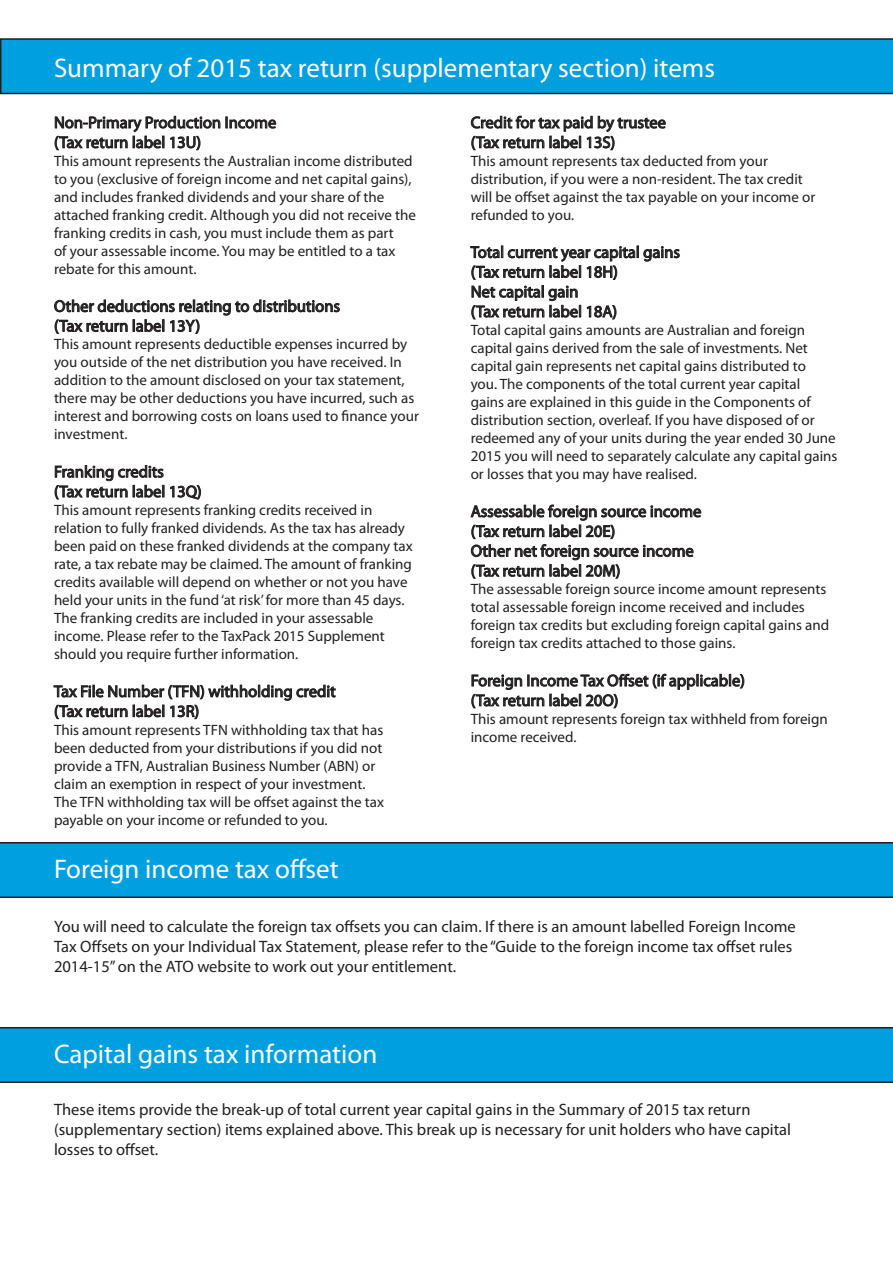
<style>
.page{position:relative;width:893px;height:1263px;background:#fff}
.page>*{position:absolute;margin:0;border:0;box-sizing:border-box;transform-origin:0 0}
.t1{font:27px "Myriad Pro";color:#fff}
.t2{font:16.5px/19.8px "Myriad Pro";color:#231f20}
.t3{font:15px/18px "Myriad Pro";color:#231f20}
</style>
<div class="page">
<svg style="left:0;top:38px;width:893px;height:56px;background:#0298d6"></svg>
<svg style="left:226px;top:117px;width:50px;height:12px"></svg>
<svg style="left:55px;top:116px;width:165px;height:34px"></svg>
<svg style="left:54px;top:300px;width:286px;height:34px"></svg>
<svg style="left:55px;top:465px;width:109px;height:34px"></svg>
<svg style="left:170px;top:485px;width:31px;height:14px"></svg>
<svg style="left:54px;top:685px;width:281px;height:34px"></svg>
<svg style="left:471px;top:116px;width:194px;height:34px"></svg>
<svg style="left:470px;top:246px;width:209px;height:73px"></svg>
<svg style="left:471px;top:505px;width:230px;height:73px"></svg>
<svg style="left:472px;top:674px;width:272px;height:34px"></svg>
<svg style="left:0;top:842px;width:893px;height:56px;background:#0198d5"></svg>
<svg style="left:0;top:1027px;width:893px;height:56px;background:#0198d5"></svg>
<p class="t1" style="left:54px;top:51px;width:663px">Summary of 2015 tax return (supplementary section) items</p>
<p class="t2" style="left:54px;top:112px;width:224px">Non-Primary Production Income</p>
<p class="t2" style="left:54px;top:132px;width:149px">(Tax return label 13U)</p>
<p class="t3" style="left:54px;top:152px;width:363px">This amount represents the Australian income distributed to you (exclusive of foreign income and net capital gains), and includes franked dividends and your share of the attached franking credit. Although you did not receive the franking credits in cash, you must include them as part<br>of your assessable income. You may be entitled to a tax rebate for this amount.</p>
<p class="t2" style="left:54px;top:296px;width:288px">Other deductions relating to distributions</p>
<p class="t2" style="left:54px;top:316px;width:148px">(Tax return label 13Y)</p>
<p class="t3" style="left:54px;top:335px;width:366px">This amount represents deductible expenses incurred by you outside of the net distribution you have received. In addition to the amount disclosed on your tax statement, there may be other deductions you have incurred, such as interest and borrowing costs on loans used to finance your investment.</p>
<p class="t2" style="left:54px;top:461px;width:111px">Franking credits</p>
<p class="t2" style="left:54px;top:481px;width:149px">(Tax return label 13Q)</p>
<p class="t3" style="left:54px;top:501px;width:360px">This amount represents franking credits received in relation to fully franked dividends. As the tax has already been paid on these franked dividends at the company tax rate, a tax rebate may be claimed. The amount of franking credits available will depend on whether or not you have held your units in the fund ‘at risk’ for more than 45 days.<br>The franking credits are included in your assessable</p>
<p class="t3" style="left:54px;top:627px;width:332px">income. Please refer to the TaxPack 2015 Supplement</p>
<p class="t3" style="left:54px;top:645px;width:246px">should you require further information.</p>
<p class="t2" style="left:54px;top:681px;width:283px">Tax File Number (TFN) withholding credit</p>
<p class="t2" style="left:54px;top:701px;width:147px">(Tax return label 13R)</p>
<p class="t3" style="left:54px;top:720px;width:331px">This amount represents TFN withholding tax that has</p>
<p class="t3" style="left:54px;top:738px;width:330px">been deducted from your distributions if you did not</p>
<p class="t3" style="left:54px;top:756px;width:323px">provide a TFN, Australian Business Number (ABN) or</p>
<p class="t3" style="left:54px;top:774px;width:313px">claim an exemption in respect of your investment.</p>
<p class="t3" style="left:54px;top:792px;width:332px">The TFN withholding tax will be offset against the tax</p>
<p class="t3" style="left:54px;top:810px;width:275px">payable on your income or refunded to you.</p>
<p class="t2" style="left:471px;top:112px;width:197px">Credit for tax paid by trustee</p>
<p class="t2" style="left:471px;top:132px;width:146px">(Tax return label 13S)</p>
<p class="t3" style="left:471px;top:152px;width:299px">This amount represents tax deducted from your</p>
<p class="t3" style="left:471px;top:170px;width:334px">distribution, if you were a non-resident. The tax credit</p>
<p class="t3" style="left:471px;top:188px;width:346px">will be offset against the tax payable on your income or</p>
<p class="t3" style="left:471px;top:206px;width:105px">refunded to you.</p>
<p class="t2" style="left:471px;top:242px;width:211px">Total current year capital gains</p>
<p class="t2" style="left:471px;top:262px;width:149px">(Tax return label 18H)</p>
<p class="t2" style="left:471px;top:281px;width:109px">Net capital gain</p>
<p class="t2" style="left:471px;top:301px;width:148px">(Tax return label 18A)</p>
<p class="t3" style="left:471px;top:321px;width:336px">Total capital gains amounts are Australian and foreign</p>
<p class="t3" style="left:471px;top:339px;width:339px">capital gains derived from the sale of investments. Net</p>
<p class="t3" style="left:471px;top:357px;width:337px">capital gain represents net capital gains distributed to</p>
<p class="t3" style="left:471px;top:375px;width:331px">you. The components of the total current year capital</p>
<p class="t3" style="left:471px;top:393px;width:342px">gains are explained in this guide in the Components of</p>
<p class="t3" style="left:471px;top:411px;width:368px">distribution section, overleaf. If you have disposed of or redeemed any of your units during the year ended 30 June 2015 you will need to separately calculate any capital gains or losses that you may have realised.</p>
<p class="t2" style="left:471px;top:501px;width:232px">Assessable foreign source income</p>
<p class="t2" style="left:471px;top:521px;width:146px">(Tax return label 20E)</p>
<p class="t2" style="left:471px;top:541px;width:224px">Other net foreign source income</p>
<p class="t2" style="left:471px;top:560px;width:151px">(Tax return label 20M)</p>
<p class="t3" style="left:471px;top:580px;width:357px">The assessable foreign source income amount represents</p>
<p class="t3" style="left:471px;top:598px;width:336px">total assessable foreign income received and includes</p>
<p class="t3" style="left:471px;top:616px;width:360px">foreign tax credits but excluding foreign capital gains and</p>
<p class="t3" style="left:471px;top:634px;width:266px">foreign tax credits attached to those gains.</p>
<p class="t2" style="left:471px;top:670px;width:276px">Foreign Income Tax Offset (if applicable)</p>
<p class="t2" style="left:471px;top:690px;width:149px">(Tax return label 20O)</p>
<p class="t3" style="left:471px;top:710px;width:358px">This amount represents foreign tax withheld from foreign</p>
<p class="t3" style="left:471px;top:728px;width:107px">income received.</p>
<p class="t1" style="left:54px;top:852px;width:286px">Foreign income tax offset</p>
<p class="t2" style="left:54px;top:917px;width:743px">You will need to calculate the foreign tax offsets you can claim. If there is an amount labelled Foreign Income<br>Tax Offsets on your Individual Tax Statement, please refer to the “Guide to the foreign income tax offset rules<br>2014-15” on the ATO website to work out your entitlement.</p>
<p class="t1" style="left:54px;top:1037px;width:325px">Capital gains tax information</p>
<p class="t2" style="left:54px;top:1099px;width:738px">These items provide the break-up of total current year capital gains in the Summary of 2015 tax return (supplementary section) items explained above. This break up is necessary for unit holders who have capital losses to offset.</p>
</div>
